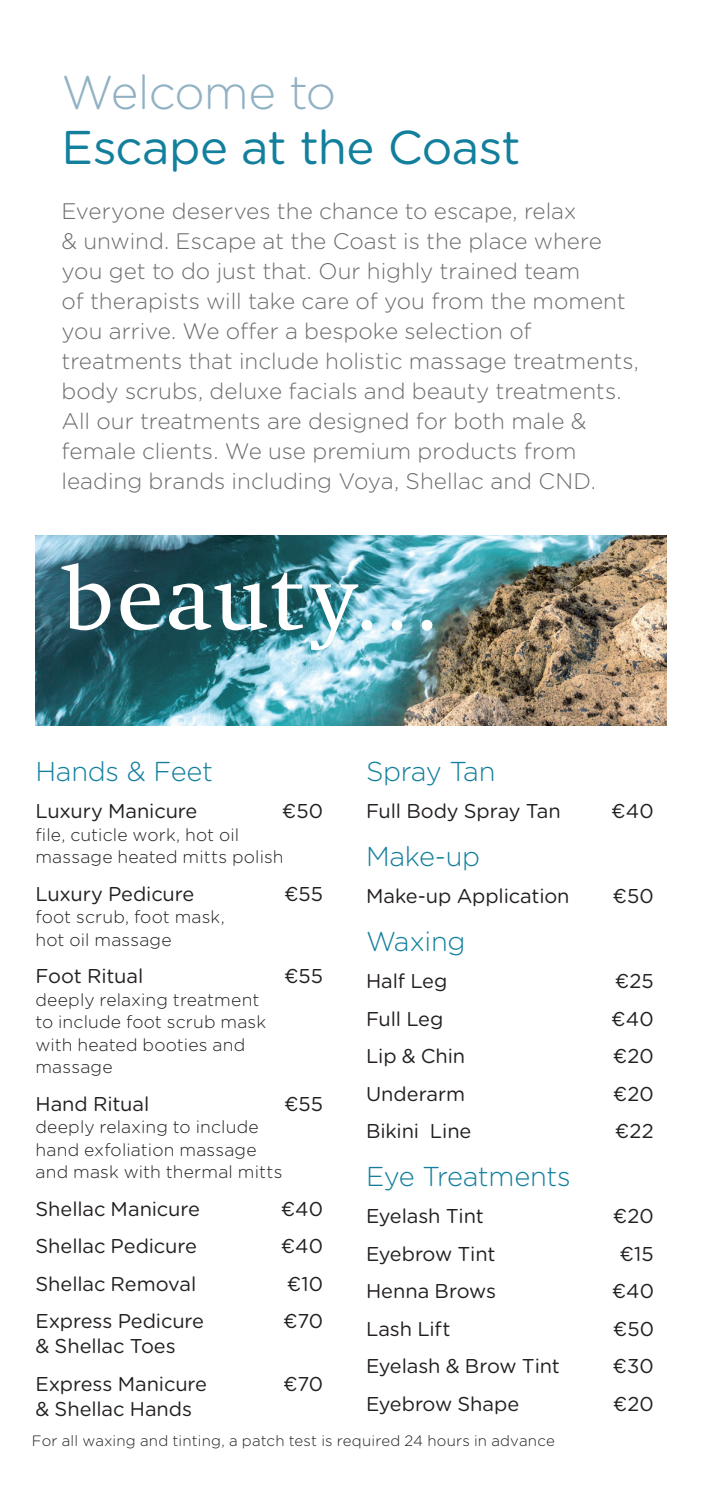
<style>
.page{position:relative;width:702px;height:1489px;background:#fff}
.page>*{position:absolute;margin:0;border:0;box-sizing:border-box;transform-origin:0 0}
.t1{font:90px "Swift";letter-spacing:.035em;color:#fff}
.t2{font:47.25px "Gotham Rounded";letter-spacing:-.015em;color:#127f9c}
.t3{font:300 47.25px "Gotham Rounded";letter-spacing:-.02em;color:#91b1c4}
.t4{font:300 27.25px "Gotham Rounded";letter-spacing:-.01em;color:#127f9c}
.t5{font:300 22.5px/30px "Gotham Rounded";color:#6c6d70}
.t6{font:20px/37.5px "Gotham Rounded";letter-spacing:-.005em;color:#231f20}
.t7{font:300 17.5px/22.5px "Gotham Rounded";letter-spacing:.01em;color:#231f20}
.t8{font:300 15px "Gotham Rounded";letter-spacing:.01em;color:#231f20}
</style>
<div class="page">
<img style="left:35px;top:535px;width:631px;height:190px">
<h2 class="t3" style="left:61px;top:61px;width:276px">Welcome to</h2>
<h2 class="t2" style="left:61px;top:115px;width:460px">Escape at the Coast</h2>
<p class="t5" style="left:61px;top:195px;width:579px">Everyone deserves the chance to escape, relax<br>&amp; unwind. Escape at the Coast is the place where you get to do just that. Our highly trained team<br>of therapists will take care of you from the moment you arrive. We offer a bespoke selection of treatments that include holistic massage treatments, body scrubs, deluxe facials and beauty treatments.<br>All our treatments are designed for both male &amp; female clients. We use premium products from leading brands including Voya, Shellac and CND.</p>
<h1 class="t1" style="left:61px;top:546px;width:382px">beauty…</h1>
<p class="t4" style="left:35px;top:752px;width:179px">Hands &amp; Feet</p>
<p class="t6" style="left:35px;top:791px;width:163px">Luxury Manicure</p>
<p class="t6" style="left:282px;top:791px;width:43px">€50</p>
<p class="t7" style="left:35px;top:822px;width:249px">file, cuticle work, hot oil massage heated mitts polish</p>
<p class="t6" style="left:35px;top:873px;width:160px">Luxury Pedicure</p>
<p class="t6" style="left:284px;top:873px;width:41px">€55</p>
<p class="t7" style="left:35px;top:904px;width:191px">foot scrub, foot mask, hot oil massage</p>
<p class="t6" style="left:35px;top:956px;width:109px">Foot Ritual</p>
<p class="t6" style="left:284px;top:956px;width:41px">€55</p>
<p class="t7" style="left:35px;top:987px;width:232px">deeply relaxing treatment to include foot scrub mask with heated booties and massage</p>
<p class="t6" style="left:35px;top:1083px;width:115px">Hand Ritual</p>
<p class="t6" style="left:284px;top:1083px;width:41px">€55</p>
<p class="t7" style="left:35px;top:1114px;width:248px">deeply relaxing to include hand exfoliation massage and mask with thermal mitts</p>
<p class="t6" style="left:35px;top:1188px;width:166px">Shellac Manicure</p>
<p class="t6" style="left:281px;top:1188px;width:44px">€40</p>
<p class="t6" style="left:35px;top:1226px;width:163px">Shellac Pedicure</p>
<p class="t6" style="left:281px;top:1226px;width:44px">€40</p>
<p class="t6" style="left:35px;top:1263px;width:162px">Shellac Removal</p>
<p class="t6" style="left:287px;top:1263px;width:38px">€10</p>
<p class="t6" style="left:35px;top:1301px;width:170px">Express Pedicure</p>
<p class="t6" style="left:283px;top:1301px;width:41px">€70</p>
<p class="t6" style="left:35px;top:1326px;width:173px">&amp; Shellac Toes<br>Express Manicure</p>
<p class="t6" style="left:283px;top:1363px;width:41px">€70</p>
<p class="t6" style="left:35px;top:1388px;width:158px">&amp; Shellac Hands</p>
<p class="t4" style="left:366px;top:752px;width:131px">Spray Tan</p>
<p class="t6" style="left:366px;top:791px;width:196px">Full Body Spray Tan</p>
<p class="t6" style="left:611px;top:791px;width:44px">€40</p>
<p class="t4" style="left:366px;top:837px;width:116px">Make-up</p>
<p class="t6" style="left:366px;top:876px;width:205px">Make-up Application</p>
<p class="t6" style="left:612px;top:876px;width:43px">€50</p>
<p class="t4" style="left:366px;top:922px;width:101px">Waxing</p>
<p class="t6" style="left:366px;top:961px;width:83px">Half Leg</p>
<p class="t6" style="left:615px;top:961px;width:40px">€25</p>
<p class="t6" style="left:366px;top:998px;width:79px">Full Leg</p>
<p class="t6" style="left:611px;top:998px;width:44px">€40</p>
<p class="t6" style="left:366px;top:1036px;width:101px">Lip &amp; Chin</p>
<p class="t6" style="left:613px;top:1036px;width:42px">€20</p>
<p class="t6" style="left:366px;top:1073px;width:101px">Underarm</p>
<p class="t6" style="left:613px;top:1073px;width:42px">€20</p>
<p class="t6" style="left:366px;top:1111px;width:107px">Bikini Line</p>
<p class="t6" style="left:615px;top:1111px;width:40px">€22</p>
<p class="t4" style="left:366px;top:1157px;width:206px">Eye Treatments</p>
<p class="t6" style="left:366px;top:1196px;width:119px">Eyelash Tint</p>
<p class="t6" style="left:613px;top:1196px;width:42px">€20</p>
<p class="t6" style="left:366px;top:1233px;width:131px">Eyebrow Tint</p>
<p class="t6" style="left:619px;top:1233px;width:36px">€15</p>
<p class="t6" style="left:366px;top:1271px;width:131px">Henna Brows</p>
<p class="t6" style="left:611px;top:1271px;width:44px">€40</p>
<p class="t6" style="left:366px;top:1308px;width:86px">Lash Lift</p>
<p class="t6" style="left:613px;top:1308px;width:43px">€50</p>
<p class="t6" style="left:366px;top:1346px;width:195px">Eyelash &amp; Brow Tint</p>
<p class="t6" style="left:612px;top:1346px;width:43px">€30</p>
<p class="t6" style="left:366px;top:1383px;width:155px">Eyebrow Shape</p>
<p class="t6" style="left:613px;top:1383px;width:42px">€20</p>
<p class="t8" style="left:32px;top:1430px;width:524px">For all waxing and tinting, a patch test is required 24 hours in advance</p>
</div>
